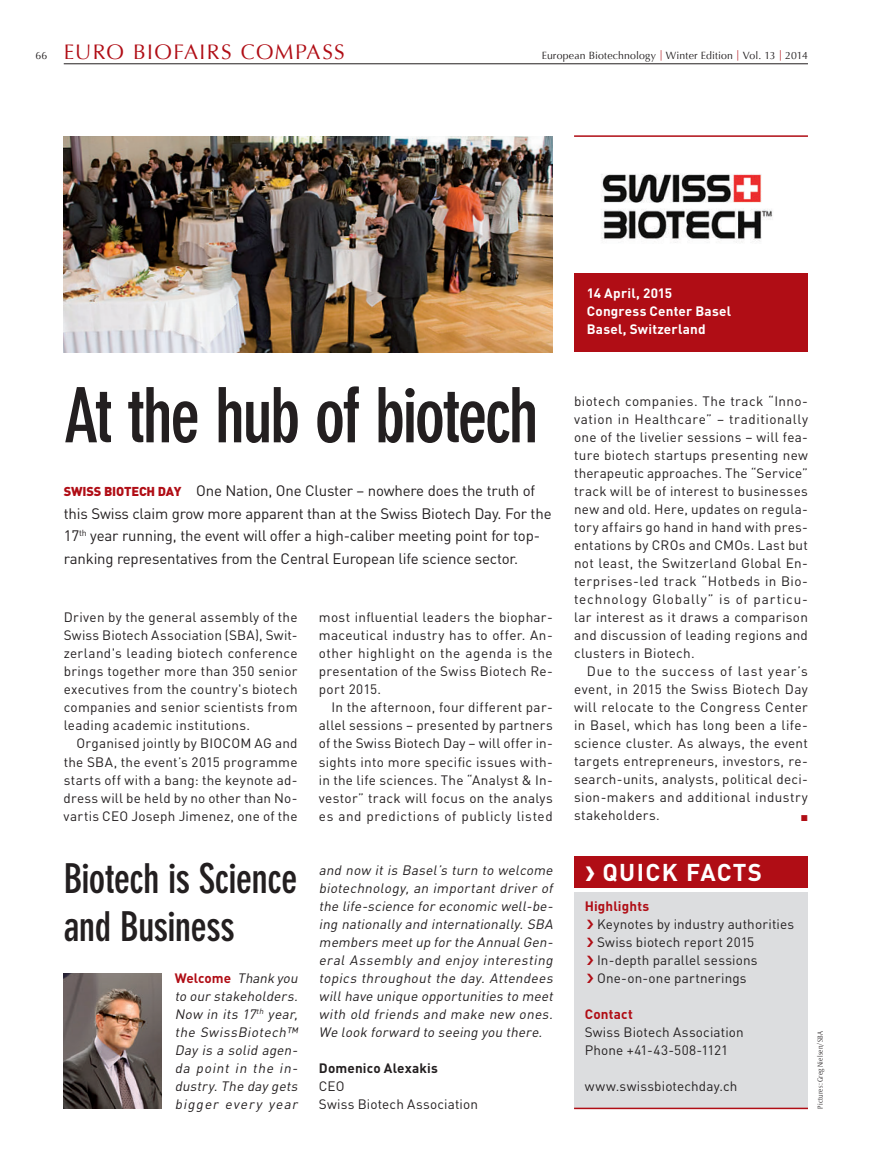
<style>
.page{position:relative;width:893px;height:1170px;background:#fff}
.page>*{position:absolute;margin:0;border:0;box-sizing:border-box;transform-origin:0 0}
.t1{font:700 condensed 75px "DIN Neuzeit Grotesk";letter-spacing:-.04em;color:#231f20}
.t2{font:700 condensed 40.5px/48px "DIN Neuzeit Grotesk";letter-spacing:-.02em;color:#231f20}
.t3{font:700 24px "DIN";letter-spacing:.06em;color:#fff}
.t4{font:21px "Optima";letter-spacing:.065em;color:#b00d15}
.t5{font:15px/22.5px "DIN";letter-spacing:-.01em;color:#231f20}
.t6{font:13.5px/18px "DIN";letter-spacing:.02em;color:#231f20;text-align:justify}
.t7{font:italic 13.5px/18px "DIN";color:#231f20;text-align:justify}
.t8{font:700 13.5px/18px "DIN";letter-spacing:.015em;color:#fff}
.t9{font:700 13.5px "DIN";letter-spacing:.01em;color:#b00d15}
.t10{font:700 13.5px "DIN";letter-spacing:.01em;color:#231f20}
.t11{font:10.5px "Optima";letter-spacing:.01em;color:#231f20}
.t12{font:8.7px "European Pi Three";color:#b00d15}
.t13{font:300 condensed 7.5px "Optima Nova LT Pro";letter-spacing:.025em;color:#231f20}
.s1{font-size:10.5px;color:#231f20}
.s2{color:#b00d15}
.s3{font-weight:900;font-size:12.75px;color:#b00d15}
.s4{font-weight:700;font-style:normal;color:#b00d15}
.s5{font-family:"Interstate";font-size:27.75px}
</style>
<div class="page">
<hr style="left:64px;top:63px;width:744px;height:1px;background:#231f20">
<hr style="left:574px;top:135px;width:234px;height:2px;background:#b00d15">
<div style="left:574px;top:273px;width:234px;height:79px;background:#b00d15"></div>
<div style="left:574px;top:892px;width:234px;height:216px;background:#dcdddf"></div>
<div style="left:574px;top:856px;width:234px;height:31px;background:#b00d15"></div>
<img style="left:64px;top:973px;width:97px;height:135px">
<img style="left:64px;top:136px;width:489px;height:216px">
<hr style="left:574px;top:1107px;width:234px;height:1px;background:#b00d15">
<img style="left:601px;top:174px;width:172px;height:69px">
<h3 class="t4" style="left:35px;top:40px;width:311px"><span class="s1">66</span> Euro Biofairs Compass</h3>
<p class="t11" style="left:542px;top:50px;width:268px">European Biotechnology <span class="s2">|</span> Winter Edition <span class="s2">|</span> Vol. 13 <span class="s2">|</span> 2014</p>
<p class="t8" style="left:587px;top:284px;width:146px">14 April, 2015<br>Congress Center Basel<br>Basel, Switzerland</p>
<h1 class="t1" style="left:64px;top:372px;width:477px">At the hub of biotech</h1>
<p class="t5" style="left:64px;top:479px;width:489px"><span class="s3">SWISS BIOTECH DAY</span> One Nation, One Cluster – nowhere does the truth of this Swiss claim grow more apparent than at the Swiss Biotech Day. For the 17<sup>th</sup> year running, the event will offer a high-caliber meeting point for top&shy;ranking representatives from the Central European life science sector.</p>
<p class="t6" style="left:64px;top:608px;width:235px">Driven by the general assembly of the Swiss Biotech Association (SBA), Swit&shy;zerland's leading biotech conference brings together more than 350 senior executives from the country's biotech companies and senior scientists from leading academic institutions.</p>
<p class="t6" style="left:64px;top:734px;width:235px;text-indent:13px">Organised jointly by BIOCOM AG and the SBA, the event’s 2015 programme starts off with a bang: the keynote ad&shy;dress will be held by no other than No&shy;vartis CEO Joseph Jimenez, one of the</p>
<h2 class="t2" style="left:64px;top:854px;width:235px">Biotech is Science and Business</h2>
<p class="t7" style="left:175px;top:968px;width:127px"><span class="s4">Welcome</span> Thankyou to our stakeholders.<br>Now in its 17<sup>th</sup> year, the SwissBiotech™ Day is a solid agen&shy;da point in the in&shy;dustry. The day gets bigger every year</p>
<p class="t6" style="left:319px;top:608px;width:235px">most influential leaders the biophar&shy;maceutical industry has to offer. An&shy;other highlight on the agenda is the presentation of the Swiss Biotech Re&shy;port 2015.</p>
<p class="t6" style="left:319px;top:698px;width:235px;text-indent:13px">In the afternoon, four different par&shy;allel sessions – presented by partners of the Swiss Biotech Day – will offer in&shy;sights into more specific issues with&shy;in the life sciences. The “Analyst &amp; In&shy;vestor” track will focus on the analys es and predictions of publicly listed</p>
<p class="t7" style="left:319px;top:860px;width:238px">and now it is Basel’s turn to welcome biotechnology, an important driver of the life-science for economic well-be&shy;ing nationally and internationally. SBA members meet up for the Annual Gen&shy;eral Assembly and enjoy interesting topics throughout the day. Attendees will have unique opportunities to meet with old friends and make new ones.<br>We look forward to seeing you there.</p>
<p class="t10" style="left:319px;top:1058px;width:121px">Domenico Alexakis</p>
<p class="t6" style="left:319px;top:1076px;width:161px">CEO<br>Swiss Biotech Association</p>
<p class="t6" style="left:574px;top:392px;width:235px;text-align:left">biotech companies. The track “Inno&shy;vation in Healthcare” – traditionally one of the livelier sessions – will fea&shy;ture biotech startups presenting new therapeutic approaches. The “Service” track will be of interest to businesses new and old. Here, updates on regula&shy;tory affairs go hand in hand with pres&shy;entations by CROs and CMOs. Last but not least, the Switzerland Global En&shy;terprises-led track “Hotbeds in Bio&shy;technology Globally” is of particu&shy;lar interest as it draws a comparison and discussion of leading regions and clusters in Biotech.</p>
<p class="t6" style="left:574px;top:662px;width:235px;text-indent:13px">Due to the success of last year’s event, in 2015 the Swiss Biotech Day will relocate to the Congress Center in Basel, which has long been a life&shy;science cluster. As always, the event targets entrepreneurs, investors, re&shy;search-units, analysts, political deci&shy;sion-makers and additional industry stakeholders.</p>
<p class="t12" style="left:801px;top:811px;width:9px">L</p>
<h3 class="t3" style="left:585px;top:856px;width:177px"><span class="s5">›</span> Quick facts</h3>
<p class="t9" style="left:585px;top:896px;width:66px">Highlights</p>
<p class="t6" style="left:597px;top:914px;width:199px;text-align:left">Keynotes by industry authorities<br>Swiss biotech report 2015<br>In-depth parallel sessions<br>One-on-one partnerings</p>
<p class="t9" style="left:585px;top:1004px;width:50px">Contact</p>
<p class="t6" style="left:585px;top:1022px;width:161px">Swiss Biotech Association<br>Phone +41-43-508-1121</p>
<p class="t6" style="left:585px;top:1076px;width:154px">www.swissbiotechday.ch</p>
<p class="t13" style="left:815px;top:1108px;width:79px;rotate:-90deg">Pictures: Greg Nielsen/SBA</p>
</div>
